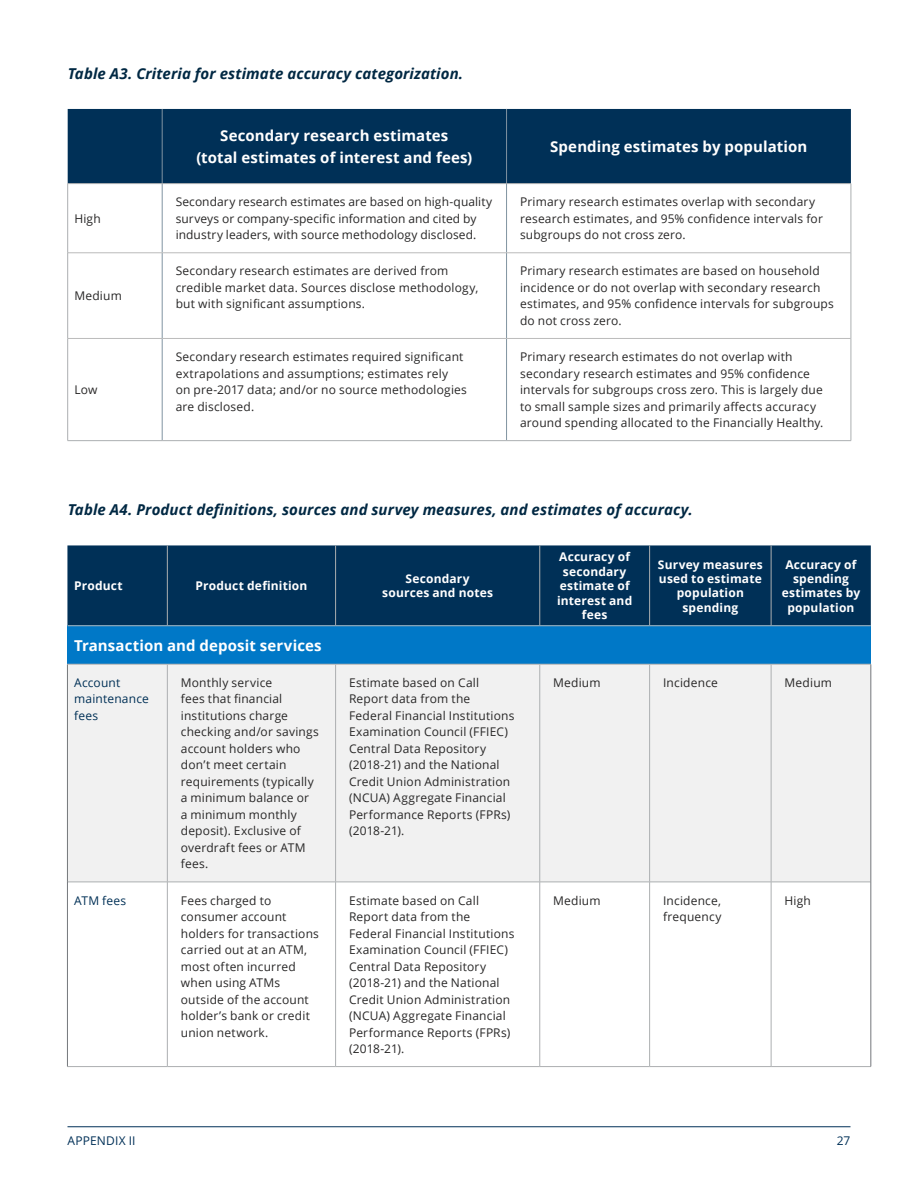
<style>
.page{position:relative;width:918px;height:1188px;background:#fff}
.page>*{position:absolute;margin:0;border:0;box-sizing:border-box;transform-origin:0 0}
.t1{font:italic 700 15px "Open Sans";letter-spacing:.005em;color:#002843}
.t2{font:700 15px/22.5px "Open Sans";letter-spacing:.005em;color:#fff;text-align:center}
.t3{font:12px/16.5px "Open Sans";letter-spacing:.015em;color:#282727}
.t4{font:700 12px/14.4px "Open Sans";letter-spacing:.015em;color:#fff;text-align:center}
.t5{font:12px/16.5px "Open Sans";letter-spacing:.015em;color:#003056}
.t6{font:12px "Open Sans";letter-spacing:.015em;color:#003057}
</style>
<div class="page">
<hr style="left:68px;top:1126px;width:782px;height:1px;background:#003057">
<div style="left:68px;top:109px;width:783px;height:74px;background:#003057"></div>
<hr style="left:162px;top:109px;width:1px;height:74px;background:#8093a1">
<hr style="left:506px;top:109px;width:1px;height:74px;background:#8093a1">
<hr style="left:162px;top:184px;width:1px;height:69px;background:#8093a1">
<hr style="left:506px;top:184px;width:1px;height:69px;background:#8093a1">
<hr style="left:162px;top:253px;width:1px;height:85px;background:#8093a1">
<hr style="left:506px;top:253px;width:1px;height:85px;background:#8093a1">
<hr style="left:162px;top:339px;width:1px;height:101px;background:#8093a1">
<hr style="left:506px;top:339px;width:1px;height:101px;background:#8093a1">
<hr style="left:68px;top:253px;width:94px;height:1px;background:#bbb">
<hr style="left:162px;top:253px;width:345px;height:1px;background:#bbb">
<hr style="left:507px;top:253px;width:344px;height:1px;background:#bbb">
<hr style="left:68px;top:338px;width:94px;height:1px;background:#bbb">
<hr style="left:162px;top:338px;width:345px;height:1px;background:#bbb">
<hr style="left:507px;top:338px;width:344px;height:1px;background:#bbb">
<hr style="left:68px;top:183px;width:94px;height:1px;background:#acafb1">
<hr style="left:67px;top:184px;width:1px;height:69px;background:#acafb1">
<hr style="left:162px;top:183px;width:345px;height:1px;background:#acafb1">
<hr style="left:507px;top:183px;width:344px;height:1px;background:#acafb1">
<hr style="left:851px;top:184px;width:1px;height:69px;background:#acafb1">
<hr style="left:67px;top:253px;width:1px;height:85px;background:#acafb1">
<hr style="left:851px;top:253px;width:1px;height:85px;background:#acafb1">
<hr style="left:67px;top:338px;width:1px;height:102px;background:#acafb1">
<hr style="left:851px;top:338px;width:1px;height:102px;background:#acafb1">
<hr style="left:68px;top:440px;width:94px;height:1px;background:#acafb1">
<hr style="left:162px;top:440px;width:345px;height:1px;background:#acafb1">
<hr style="left:507px;top:440px;width:344px;height:1px;background:#acafb1">
<div style="left:67px;top:545px;width:804px;height:80px;background:#003057"></div>
<div style="left:67px;top:626px;width:804px;height:38px;background:#0078c7"></div>
<div style="left:68px;top:665px;width:803px;height:217px;background:#f1f1f1"></div>
<hr style="left:68px;top:882px;width:99px;height:1px;background:#acafb1">
<hr style="left:167px;top:882px;width:169px;height:1px;background:#acafb1">
<hr style="left:336px;top:882px;width:204px;height:1px;background:#acafb1">
<hr style="left:540px;top:882px;width:110px;height:1px;background:#acafb1">
<hr style="left:650px;top:882px;width:121px;height:1px;background:#acafb1">
<hr style="left:771px;top:882px;width:100px;height:1px;background:#acafb1">
<hr style="left:167px;top:545px;width:1px;height:81px;background:#acafb1">
<hr style="left:335px;top:545px;width:1px;height:81px;background:#acafb1">
<hr style="left:540px;top:545px;width:1px;height:81px;background:#acafb1">
<hr style="left:649px;top:545px;width:1px;height:81px;background:#acafb1">
<hr style="left:771px;top:545px;width:1px;height:81px;background:#acafb1">
<hr style="left:67px;top:625px;width:100px;height:1px;background:#acafb1">
<hr style="left:167px;top:625px;width:169px;height:1px;background:#acafb1">
<hr style="left:336px;top:625px;width:204px;height:1px;background:#acafb1">
<hr style="left:540px;top:625px;width:110px;height:1px;background:#acafb1">
<hr style="left:650px;top:625px;width:121px;height:1px;background:#acafb1">
<hr style="left:771px;top:625px;width:100px;height:1px;background:#acafb1">
<hr style="left:67px;top:664px;width:100px;height:1px;background:#acafb1">
<hr style="left:167px;top:664px;width:169px;height:1px;background:#acafb1">
<hr style="left:167px;top:664px;width:1px;height:218px;background:#acafb1">
<hr style="left:336px;top:664px;width:204px;height:1px;background:#acafb1">
<hr style="left:335px;top:664px;width:1px;height:218px;background:#acafb1">
<hr style="left:540px;top:664px;width:110px;height:1px;background:#acafb1">
<hr style="left:540px;top:664px;width:1px;height:218px;background:#acafb1">
<hr style="left:650px;top:664px;width:121px;height:1px;background:#acafb1">
<hr style="left:649px;top:664px;width:1px;height:218px;background:#acafb1">
<hr style="left:771px;top:664px;width:100px;height:1px;background:#acafb1">
<hr style="left:771px;top:664px;width:1px;height:218px;background:#acafb1">
<hr style="left:167px;top:882px;width:1px;height:184px;background:#acafb1">
<hr style="left:335px;top:882px;width:1px;height:184px;background:#acafb1">
<hr style="left:540px;top:882px;width:1px;height:184px;background:#acafb1">
<hr style="left:649px;top:882px;width:1px;height:184px;background:#acafb1">
<hr style="left:771px;top:882px;width:1px;height:184px;background:#acafb1">
<hr style="left:67px;top:1066px;width:100px;height:1px;background:#acafb1">
<hr style="left:167px;top:1066px;width:169px;height:1px;background:#acafb1">
<hr style="left:336px;top:1066px;width:204px;height:1px;background:#acafb1">
<hr style="left:540px;top:1066px;width:110px;height:1px;background:#acafb1">
<hr style="left:650px;top:1066px;width:121px;height:1px;background:#acafb1">
<hr style="left:771px;top:1066px;width:100px;height:1px;background:#acafb1">
<hr style="left:67px;top:664px;width:1px;height:218px;background:#74777b">
<hr style="left:871px;top:664px;width:1px;height:218px;background:#74777b">
<hr style="left:67px;top:882px;width:1px;height:184px;background:#74777b">
<hr style="left:871px;top:882px;width:1px;height:184px;background:#74777b">
<p class="t1" style="left:68px;top:63px;width:397px">Table A3. Criteria for estimate accuracy categorization.</p>
<p class="t3" style="left:74px;top:210px;width:28px">High</p>
<p class="t3" style="left:74px;top:287px;width:49px">Medium</p>
<p class="t3" style="left:74px;top:381px;width:25px">Low</p>
<p class="t2" style="left:196px;top:124px;width:277px">Secondary research estimates<br>(total estimates of interest and fees)</p>
<p class="t2" style="left:550px;top:135px;width:259px">Spending estimates by population</p>
<p class="t3" style="left:176px;top:193px;width:318px">Secondary research estimates are based on high-quality surveys or company-specific information and cited by industry leaders, with source methodology disclosed.</p>
<p class="t3" style="left:520px;top:193px;width:304px">Primary research estimates overlap with secondary research estimates, and 95% confidence intervals for subgroups do not cross zero.</p>
<p class="t3" style="left:176px;top:263px;width:304px">Secondary research estimates are derived from credible market data. Sources disclose methodology, but with significant assumptions.</p>
<p class="t3" style="left:520px;top:263px;width:315px">Primary research estimates are based on household incidence or do not overlap with secondary research estimates, and 95% confidence intervals for subgroups do not cross zero.</p>
<p class="t3" style="left:176px;top:348px;width:293px">Secondary research estimates required significant extrapolations and assumptions; estimates rely<br>on pre-2017 data; and/or no source methodologies are disclosed.</p>
<p class="t3" style="left:520px;top:348px;width:305px">Primary research estimates do not overlap with secondary research estimates and 95% confidence intervals for subgroups cross zero. This is largely due to small sample sizes and primarily affects accuracy around spending allocated to the Financially Healthy.</p>
<p class="t1" style="left:68px;top:499px;width:626px">Table A4. Product definitions, sources and survey measures, and estimates of accuracy.</p>
<p class="t4" style="left:74px;top:578px;width:50px">Product</p>
<p class="t4" style="left:196px;top:578px;width:113px">Product definition</p>
<p class="t4" style="left:382px;top:571px;width:112px">Secondary sources and notes</p>
<p class="t4" style="left:557px;top:550px;width:77px">Accuracy of secondary estimate of interest and fees</p>
<p class="t4" style="left:658px;top:557px;width:106px">Survey measures used to estimate population spending</p>
<p class="t4" style="left:782px;top:557px;width:80px">Accuracy of spending estimates by population</p>
<p class="t2" style="left:74px;top:634px;width:249px">Transaction and deposit services</p>
<p class="t5" style="left:74px;top:674px;width:76px">Account maintenance fees</p>
<p class="t3" style="left:181px;top:674px;width:139px">Monthly service<br>fees that financial institutions charge checking and/or savings account holders who don’t meet certain requirements (typically a minimum balance or<br>a minimum monthly deposit). Exclusive of overdraft fees or ATM fees.</p>
<p class="t3" style="left:349px;top:674px;width:167px">Estimate based on Call<br>Report data from the<br>Federal Financial Institutions<br>Examination Council (FFIEC)<br>Central Data Repository (2018-21) and the National<br>Credit Union Administration (NCUA) Aggregate Financial<br>Performance Reports (FPRs) (2018-21).</p>
<p class="t3" style="left:553px;top:674px;width:49px">Medium</p>
<p class="t3" style="left:663px;top:674px;width:56px">Incidence</p>
<p class="t3" style="left:785px;top:674px;width:49px">Medium</p>
<p class="t5" style="left:74px;top:892px;width:54px">ATM fees</p>
<p class="t3" style="left:181px;top:892px;width:140px">Fees charged to consumer account holders for transactions carried out at an ATM, most often incurred when using ATMs outside of the account holder’s bank or credit union network.</p>
<p class="t3" style="left:349px;top:892px;width:167px">Estimate based on Call<br>Report data from the<br>Federal Financial Institutions<br>Examination Council (FFIEC)<br>Central Data Repository (2018-21) and the National<br>Credit Union Administration (NCUA) Aggregate Financial<br>Performance Reports (FPRs) (2018-21).</p>
<p class="t3" style="left:553px;top:892px;width:49px">Medium</p>
<p class="t3" style="left:663px;top:892px;width:60px">Incidence, frequency</p>
<p class="t3" style="left:785px;top:892px;width:28px">High</p>
<p class="t6" style="left:68px;top:1133px;width:70px">APPENDIX II</p>
<p class="t6" style="left:837px;top:1133px;width:15px">27</p>
</div>
